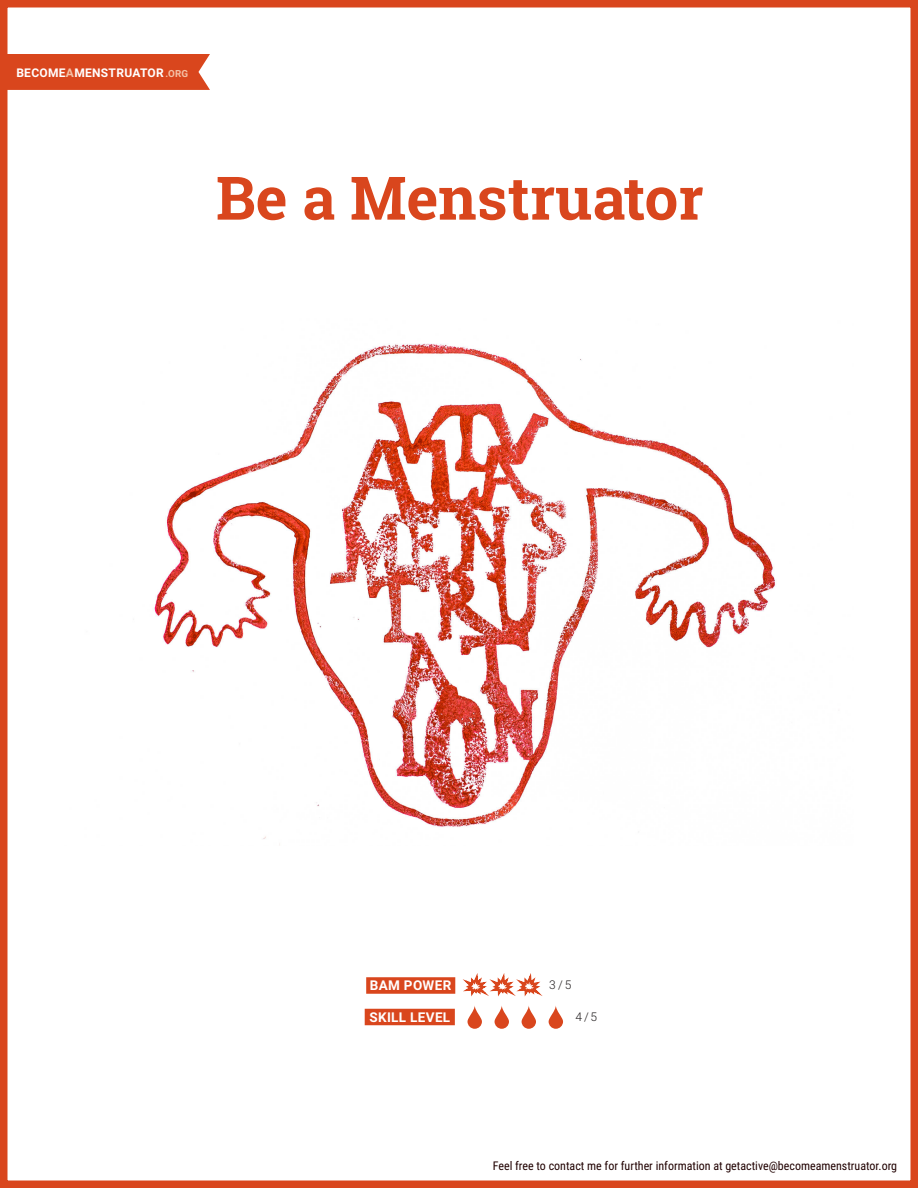
<style>
.page{position:relative;width:918px;height:1188px;background:#fff}
.page>*{position:absolute;margin:0;border:0;box-sizing:border-box;transform-origin:0 0}
.t1{font:700 60px "Roboto Slab";color:#d9461d}
.Unterstreichung{font:700 13.5px "Roboto";letter-spacing:.025em;color:#fff}
.t2{font:12px "Roboto Condensed";color:#200000}
.t3{font:700 12px "Roboto";letter-spacing:.025em;color:#fff}
.t4{font:300 12px "Roboto";color:#231f20}
.s1{color:#f4c1a6}
.s2{font-size:9.9px;color:#f4c1a6}
</style>
<div class="page">
<div style="left:0;top:0;width:918px;height:1188px;border:8px solid #d9461d"></div>
<div style="left:1px;top:54px;width:209px;height:36px;background:#d9461d"></div>
<div style="left:365px;top:1009px;width:90px;height:16px;background:#d9461d"></div>
<div style="left:366px;top:977px;width:89px;height:17px;background:#d9461d"></div>
<svg style="left:468px;top:1005px;width:14px;height:24px"></svg>
<svg style="left:522px;top:1005px;width:14px;height:24px"></svg>
<svg style="left:495px;top:1005px;width:14px;height:24px"></svg>
<svg style="left:549px;top:1005px;width:14px;height:24px"></svg>
<svg style="left:463px;top:973px;width:80px;height:24px"></svg>
<img style="left:153px;top:343px;width:622px;height:502px">
<p class="t3" style="left:16px;top:64px;width:173px">BECOME<span class="s1">A</span>MENSTRUATOR<span class="s2">.ORG</span></p>
<p class="t1" style="left:216px;top:157px;width:489px">Be a Menstruator</p>
<p class="Unterstreichung" style="left:370px;top:976px;width:83px">BAM POWER</p>
<p class="t4" style="left:549px;top:977px;width:24px">3 / 5</p>
<p class="Unterstreichung" style="left:369px;top:1007px;width:82px">SKILL LEVEL</p>
<p class="t4" style="left:576px;top:1009px;width:23px">4 / 5</p>
<p class="t2" style="left:493px;top:1157px;width:406px">Feel free to contact me for further information at getactive@becomeamenstruator.org</p>
</div>
